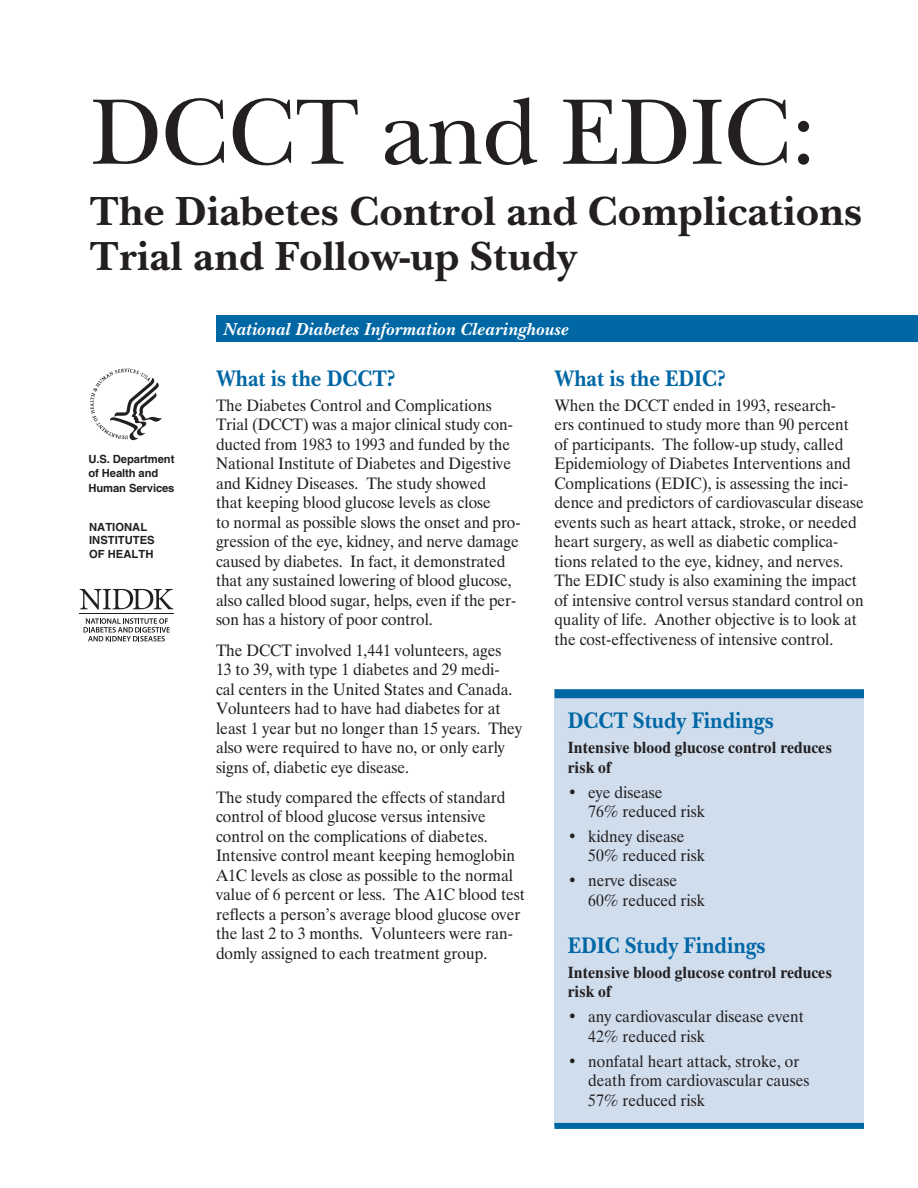
<style>
.page{position:relative;width:918px;height:1188px;background:#fff}
.page>*{position:absolute;margin:0;border:0;box-sizing:border-box;transform-origin:0 0}
.Headline{font:96px "New Baskerville ITC";letter-spacing:-.01em;color:#231f20}
.t1{font:700 42px/45px "New Baskerville ITC";color:#231f20}
.Subhead_1{font:700 23.25px "New Baskerville ITC";color:#0067a5;scale:.9 1}
.Clearinghouse{font:italic 700 18px "New Baskerville ITC";color:#fff}
.Body_Text{font:16.5px/19.5px "Dutch 801 BT";color:#231f20;scale:.95 1}
.Bullet{font:16.5px/19.5px "Dutch 801 BT";color:#231f20;scale:.95 1}
.Body_Text-2{font:700 16.5px/19.5px "Dutch 801 BT";color:#231f20;scale:.95 1}
.t2{font:700 11.25px/13.5px "Helvetica";letter-spacing:-.01em;color:#231f20}
</style>
<div class="page">
<div style="left:216px;top:315px;width:702px;height:27px;background:#0067a5"></div>
<div style="left:554px;top:698px;width:310px;height:428px;background:#cfdded"></div>
<div style="left:554px;top:689px;width:310px;height:9px;background:#0067a5"></div>
<div style="left:554px;top:1123px;width:310px;height:6px;background:#0067a5"></div>
<svg style="left:90px;top:369px;width:72px;height:71px"></svg>
<svg style="left:80px;top:589px;width:93px;height:21px"></svg>
<hr style="left:79px;top:613px;width:95px;height:1px;background:#231f20">
<svg style="left:84px;top:618px;width:86px;height:23px"></svg>
<p class="Headline" style="left:90px;top:76px;width:728px">DCCT and EDIC:</p>
<p class="t1" style="left:90px;top:189px;width:774px">The Diabetes Control and Complications<br>Trial and Follow-up Study</p>
<p class="t2" style="left:88px;top:452px;width:88px;line-height:14.4px">U.S. Department of Health and<br>Human Services</p>
<p class="t2" style="left:89px;top:520px;width:67px">NATIONAL<br>INSTITUTES<br>OF HEALTH</p>
<p class="Clearinghouse" style="left:224px;top:318px;width:347px">National Diabetes Information Clearinghouse</p>
<p class="Subhead_1" style="left:216px;top:365px;width:201px">What is the DCCT?</p>
<p class="Body_Text" style="left:216px;top:395px;width:322px">The Diabetes Control and Complications Trial (DCCT) was a major clinical study con&shy;ducted from 1983 to 1993 and funded by the National Institute of Diabetes and Digestive and Kidney Diseases. The study showed<br>that keeping blood glucose levels as close<br>to normal as possible slows the onset and pro&shy;gression of the eye, kidney, and nerve damage caused by diabetes. In fact, it demonstrated that any sustained lowering of blood glucose, also called blood sugar, helps, even if the per&shy;son has a history of poor control.</p>
<p class="Body_Text" style="left:216px;top:640px;width:324px">The DCCT involved 1,441 volunteers, ages<br>13 to 39, with type 1 diabetes and 29 medi&shy;cal centers in the United States and Canada.<br>Volunteers had to have had diabetes for at least 1 year but no longer than 15 years. They also were required to have no, or only early signs of, diabetic eye disease.</p>
<p class="Body_Text" style="left:216px;top:787px;width:327px">The study compared the effects of standard control of blood glucose versus intensive control on the complications of diabetes.<br>Intensive control meant keeping hemo-globin A1C levels as close as possible to the normal value of 6 percent or less. The A1C blood test reflects a person’s average blood glucose over the last 2 to 3 months. Volunteers were ran&shy;domly assigned to each treatment group.</p>
<p class="Subhead_1" style="left:554px;top:365px;width:192px">What is the EDIC?</p>
<p class="Body_Text" style="left:554px;top:395px;width:327px">When the DCCT ended in 1993, research-<br>ers continued to study more than 90 percent of participants. The follow-up study, called Epidemiology of Diabetes Interventions and Complications (EDIC), is assessing the inci&shy;dence and predictors of cardiovascular disease events such as heart attack, stroke, or needed heart surgery, as well as diabetic complica&shy;tions related to the eye, kidney, and nerves.<br>The EDIC study is also examining the impact of intensive control versus standard control on quality of life. Another objective is to look at the cost-effectiveness of intensive control.</p>
<p class="Subhead_1" style="left:568px;top:707px;width:230px">DCCT Study Findings</p>
<p class="Body_Text-2" style="left:568px;top:738px;width:280px">Intensive blood glucose control reduces risk of</p>
<p class="Bullet" style="left:588px;top:782px;width:124px;text-indent:-20px">• eye disease<br>76% reduced risk</p>
<p class="Bullet" style="left:588px;top:826px;width:124px;text-indent:-20px">• kidney disease<br>50% reduced risk</p>
<p class="Bullet" style="left:588px;top:871px;width:124px;text-indent:-20px">• nerve disease<br>60% reduced risk</p>
<p class="Subhead_1" style="left:568px;top:932px;width:221px">EDIC Study Findings</p>
<p class="Body_Text-2" style="left:568px;top:962px;width:280px">Intensive blood glucose control reduces risk of</p>
<p class="Bullet" style="left:588px;top:1007px;width:229px;text-indent:-20px">• any cardiovascular disease event<br>42% reduced risk</p>
<p class="Bullet" style="left:588px;top:1051px;width:234px;text-indent:-20px">• nonfatal heart attack, stroke, or death from cardiovascular causes<br>57% reduced risk</p>
</div>
